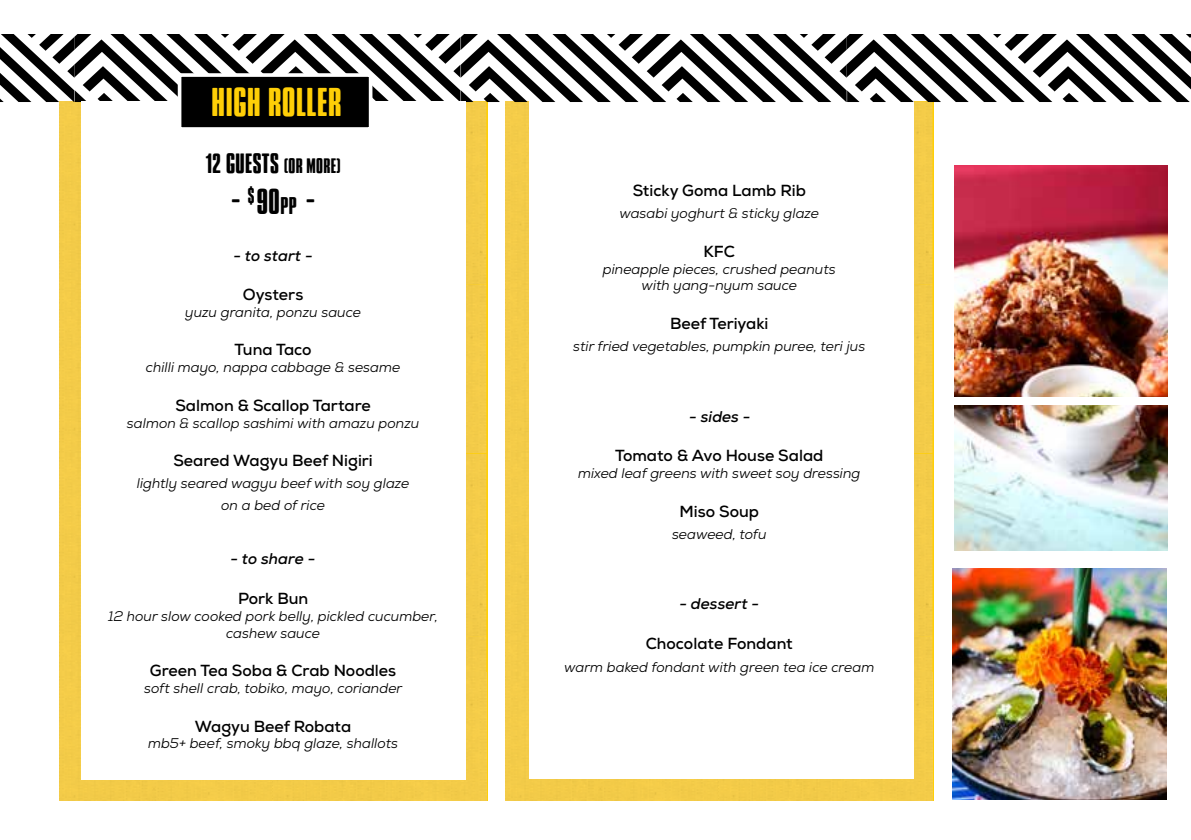
<style>
.page{position:relative;width:1191px;height:840px;background:#fff}
.page>*{position:absolute;margin:0;border:0;box-sizing:border-box;transform-origin:0 0}
.t1{font:34.6px "Soft Press";letter-spacing:.02em;color:#ffcf07}
.t2{font:31.2px "Soft Press";color:#000}
.t3{font:24px "Soft Press";letter-spacing:.02em;color:#000}
.t4{font:18.2px "Soft Press";color:#000}
.t5{font:700 16px "Nexa";color:#000}
.t6{font:italic 700 15.6px "Nexa";color:#000}
.t7{font:italic 14px/16.8px "Nexa";color:#000;text-align:center}
.s1{font-size:18px}
.s2{font-size:20.8px}
</style>
<div class="page">
<div style="left:59px;top:102px;width:427px;height:351px;background:#f3cb48"></div>
<div style="left:59px;top:453px;width:428px;height:352px;background:#f3cb48"></div>
<img style="left:81px;top:672px;width:392px;height:125px">
<div style="left:505px;top:102px;width:427px;height:351px;background:#f3cb48"></div>
<div style="left:505px;top:453px;width:428px;height:352px;background:#f3cb48"></div>
<img style="left:529px;top:672px;width:390px;height:125px">
<div style="left:529px;top:96px;width:384px;height:682px;background:#fff"></div>
<svg style="left:0;top:34px;width:1191px;height:68px"></svg>
<div style="left:81px;top:101px;width:384px;height:677px;background:#fff"></div>
<div style="left:178px;top:73px;width:194px;height:58px;background:#000;border:4px solid #fff"></div>
<img style="left:952px;top:568px;width:214px;height:231px">
<img style="left:954px;top:166px;width:213px;height:230px">
<img style="left:954px;top:405px;width:213px;height:145px">
<div style="left:34px;top:801px;width:1050px;height:38px;background:#fff"></div>
<h1 class="t1" style="left:212px;top:80px;width:131px">HIGH ROLLER</h1>
<h3 class="t3" style="left:206px;top:147px;width:136px">12 GUESTS <span class="s1">(OR MORE)</span></h3>
<h2 class="t2" style="left:232px;top:180px;width:84px">- 90<span class="s2">PP</span> -</h2>
<h3 class="t4" style="left:248px;top:184px;width:8px">$</h3>
<p class="t6" style="left:233px;top:245px;width:81px">- to start -</p>
<p class="t5" style="left:243px;top:284px;width:62px">Oysters</p>
<p class="t7" style="left:185px;top:303px;width:177px">yuzu granita, ponzu sauce</p>
<p class="t5" style="left:235px;top:339px;width:78px">Tuna Taco</p>
<p class="t7" style="left:146px;top:359px;width:256px">chilli mayo, nappa cabbage &amp; sesame</p>
<p class="t5" style="left:175px;top:394px;width:197px">Salmon &amp; Scallop Tartare</p>
<p class="t7" style="left:127px;top:414px;width:294px">salmon &amp; scallop sashimi with amazu ponzu</p>
<p class="t5" style="left:173px;top:450px;width:201px">Seared Wagyu Beef Nigiri</p>
<p class="t7" style="left:137px;top:472px;width:274px;line-height:22px">lightly seared wagyu beef with soy glaze on a bed of rice</p>
<p class="t6" style="left:231px;top:548px;width:86px">- to share -</p>
<p class="t5" style="left:238px;top:588px;width:72px">Pork Bun</p>
<p class="t7" style="left:108px;top:607px;width:331px">12 hour slow cooked pork belly, pickled cucumber, cashew sauce</p>
<p class="t5" style="left:150px;top:660px;width:248px">Green Tea Soba &amp; Crab Noodles</p>
<p class="t7" style="left:144px;top:679px;width:260px">soft shell crab, tobiko, mayo, coriander</p>
<p class="t5" style="left:195px;top:715px;width:158px">Wagyu Beef Robata</p>
<p class="t7" style="left:148px;top:734px;width:251px">mb5+ beef, smoky bbq glaze, shallots</p>
<p class="t5" style="left:632px;top:180px;width:175px">Sticky Goma Lamb Rib</p>
<p class="t7" style="left:619px;top:205px;width:201px">wasabi yoghurt &amp; sticky glaze</p>
<p class="t5" style="left:703px;top:241px;width:33px">KFC</p>
<p class="t7" style="left:603px;top:260px;width:234px">pineapple pieces, crushed peanuts with yang-nyum sauce</p>
<p class="t5" style="left:670px;top:313px;width:100px">Beef Teriyaki</p>
<p class="t7" style="left:573px;top:337px;width:293px">stir fried vegetables, pumpkin puree, teri jus</p>
<p class="t6" style="left:689px;top:406px;width:63px">- sides -</p>
<p class="t5" style="left:615px;top:445px;width:210px">Tomato &amp; Avo House Salad</p>
<p class="t7" style="left:578px;top:465px;width:284px">mixed leaf greens with sweet soy dressing</p>
<p class="t5" style="left:679px;top:500px;width:81px">Miso Soup</p>
<p class="t7" style="left:672px;top:525px;width:96px">seaweed, tofu</p>
<p class="t6" style="left:679px;top:593px;width:81px">- dessert -</p>
<p class="t5" style="left:645px;top:633px;width:149px">Chocolate Fondant</p>
<p class="t7" style="left:564px;top:658px;width:312px">warm baked fondant with green tea ice cream</p>
</div>
